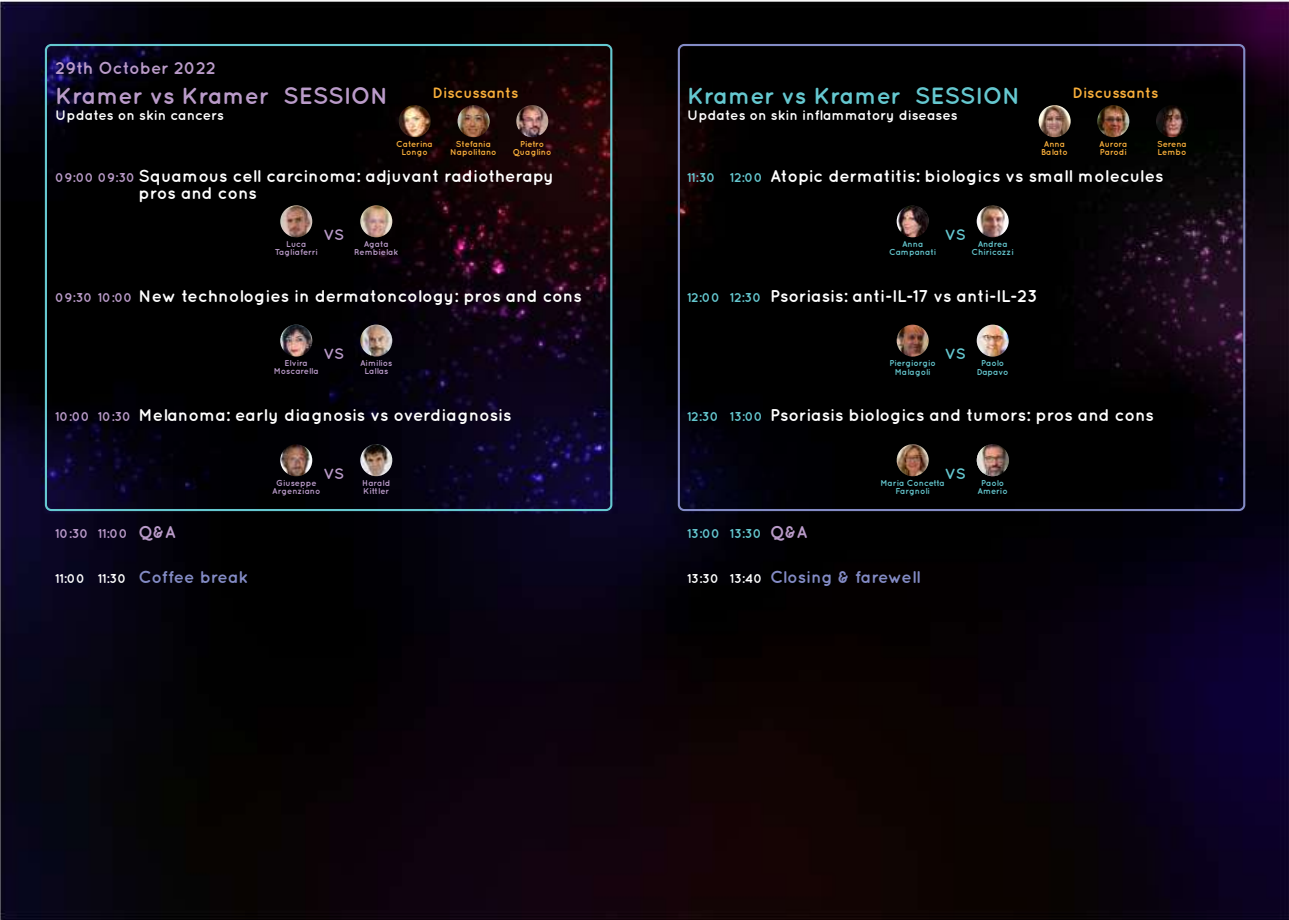
<style>
.page{position:relative;width:1289px;height:920px;background:#fff}
.page>*{position:absolute;margin:0;border:0;box-sizing:border-box;transform-origin:0 0}
.t1{font:700 23.4px "Quicksand";color:#ba9bc9}
.t2{font:700 23.4px "Quicksand";color:#65c8d0}
.t3{font:700 17.1px/17.1px "Quicksand";color:#fff}
.t4{font:700 17.1px "Quicksand";color:#838bc5}
.t5{font:700 17.1px "Quicksand";color:#ba9bc9}
.t6{font:700 15px "Quicksand";color:#fbb03b}
.t7{font:700 15px "Quicksand";color:#65c8d0}
.t8{font:700 15px "Quicksand";color:#ba9bc9}
.t9{font:700 13.8px "Quicksand";color:#fff}
.t10{font:700 12.75px "Quicksand";color:#ba9bc9}
.t11{font:700 12.75px "Quicksand";color:#65c8d0}
.t12{font:700 8.55px/8.6px "Quicksand";color:#65c8d0;text-align:center}
.t13{font:700 8.55px/8.6px "Quicksand";color:#ba9bc9;text-align:center}
.t14{font:700 8.55px/8.6px "Quicksand";color:#fbb03b;text-align:center}
.s1{font-size:12.75px;color:#ba9bc9}
.s2{font-size:12.75px;color:#65c8d0}
.s3{font-size:17.1px}
.s4{font-size:12.75px;color:#fff}
.s5{font-size:17.1px;color:#ba9bc9}
</style>
<div class="page">
<img style="left:0;top:1px;width:1288px;height:919px">
<div style="left:677px;top:44px;width:568px;height:467px;border:2px solid #838bc5;border-radius:5px"></div>
<div style="left:45px;top:44px;width:567px;height:467px;border:2px solid #65c8d0;border-radius:5px"></div>
<img style="left:896px;top:444px;width:32px;height:32px;border-radius:16px">
<img style="left:976px;top:444px;width:32px;height:32px;border-radius:16px">
<img style="left:976px;top:325px;width:32px;height:32px;border-radius:16px">
<img style="left:896px;top:325px;width:32px;height:32px;border-radius:16px">
<img style="left:976px;top:205px;width:32px;height:32px;border-radius:16px">
<img style="left:896px;top:205px;width:32px;height:32px;border-radius:16px">
<img style="left:360px;top:444px;width:32px;height:32px;border-radius:16px">
<img style="left:280px;top:444px;width:32px;height:32px;border-radius:16px">
<img style="left:360px;top:325px;width:32px;height:32px;border-radius:16px">
<img style="left:280px;top:325px;width:32px;height:32px;border-radius:16px">
<img style="left:280px;top:205px;width:32px;height:32px;border-radius:16px">
<img style="left:360px;top:205px;width:32px;height:32px;border-radius:16px">
<img style="left:1155px;top:105px;width:32px;height:32px;border-radius:16px">
<img style="left:1038px;top:105px;width:32px;height:32px;border-radius:16px">
<img style="left:1097px;top:105px;width:32px;height:32px;border-radius:16px">
<img style="left:457px;top:105px;width:32px;height:32px;border-radius:16px">
<img style="left:516px;top:105px;width:32px;height:32px;border-radius:16px">
<img style="left:399px;top:105px;width:32px;height:32px;border-radius:16px">
<p class="t5" style="left:55px;top:58px;width:162px">29th October 2022</p>
<h1 class="t1" style="left:55px;top:82px;width:334px">Kramer vs Kramer SESSION</h1>
<p class="t9" style="left:55px;top:107px;width:170px">Updates on skin cancers</p>
<p class="t6" style="left:432px;top:84px;width:88px">Discussants</p>
<h1 class="t2" style="left:687px;top:82px;width:334px">Kramer vs Kramer SESSION</h1>
<p class="t9" style="left:687px;top:107px;width:272px">Updates on skin inflammatory diseases</p>
<p class="t6" style="left:1072px;top:84px;width:88px">Discussants</p>
<p class="t14" style="left:396px;top:139px;width:38px">Caterina<br>Longo</p>
<p class="t14" style="left:450px;top:139px;width:48px">Stefania<br>Napolitano</p>
<p class="t14" style="left:513px;top:139px;width:40px">Pietro<br>Quaglino</p>
<p class="t14" style="left:1041px;top:139px;width:28px">Anna<br>Balato</p>
<p class="t14" style="left:1099px;top:139px;width:30px;text-align:left">Aurora<br>Parodi</p>
<p class="t14" style="left:1157px;top:139px;width:31px;text-align:left">Serena<br>Lembo</p>
<p class="t3" style="left:138px;top:167px;width:417px;text-indent:-83px"><span class="s1">09:00 09:30</span> Squamous cell carcinoma: adjuvant radiotherapy pros and cons</p>
<p class="t3" style="left:687px;top:167px;width:478px"><span class="s2">11:30 12:00</span> Atopic dermatitis: biologics vs small molecules</p>
<p class="t8" style="left:323px;top:226px;width:22px">VS</p>
<p class="t13" style="left:275px;top:239px;width:45px">Luca<br>Tagliaferri</p>
<p class="t13" style="left:354px;top:239px;width:45px">Agata<br>Rembielak</p>
<p class="t12" style="left:889px;top:239px;width:49px">Anna<br>Campanati</p>
<p class="t7" style="left:944px;top:226px;width:22px">VS</p>
<p class="t12" style="left:971px;top:239px;width:44px">Andrea<br>Chiricozzi</p>
<p class="t3" style="left:55px;top:287px;width:528px"><span class="s1">09:30 10:00</span> New technologies in dermatoncology: pros and cons</p>
<p class="t3" style="left:687px;top:287px;width:352px"><span class="s2">12:00 12:30</span> Psoriasis: anti-IL-17 vs anti-IL-23</p>
<p class="t8" style="left:323px;top:345px;width:22px">VS</p>
<p class="t13" style="left:274px;top:358px;width:46px">Elvira<br>Moscarella</p>
<p class="t13" style="left:360px;top:358px;width:34px">Aimilios<br>Lallas</p>
<p class="t12" style="left:889px;top:358px;width:48px">Piergiorgio<br>Malagoli</p>
<p class="t7" style="left:944px;top:345px;width:22px">VS</p>
<p class="t12" style="left:976px;top:358px;width:33px">Paolo<br>Dapavo</p>
<p class="t3" style="left:55px;top:406px;width:457px"><span class="s1">10:00 10:30</span> Melanoma: early diagnosis vs overdiagnosis</p>
<p class="t3" style="left:687px;top:406px;width:468px"><span class="s2">12:30 13:00</span> Psoriasis biologics and tumors: pros and cons</p>
<p class="t8" style="left:323px;top:464px;width:22px">VS</p>
<p class="t13" style="left:272px;top:478px;width:50px">Giuseppe<br>Argenziano</p>
<p class="t13" style="left:362px;top:478px;width:30px;text-align:left">Harald<br>Kittler</p>
<p class="t7" style="left:944px;top:464px;width:22px">VS</p>
<p class="t12" style="left:880px;top:478px;width:66px">Maria Concetta<br>Fargnoli</p>
<p class="t12" style="left:977px;top:478px;width:32px">Paolo<br>Amerio</p>
<p class="t10" style="left:55px;top:526px;width:122px">10:30 11:00 <span class="s3">Q&amp;A</span></p>
<p class="t4" style="left:55px;top:567px;width:194px"><span class="s4">11:00 11:30</span> Coffee break</p>
<p class="t11" style="left:687px;top:526px;width:122px">13:00 13:30 <span class="s5">Q&amp;A</span></p>
<p class="t4" style="left:687px;top:567px;width:235px"><span class="s4">13:30 13:40</span> Closing &amp; farewell</p>
</div>
